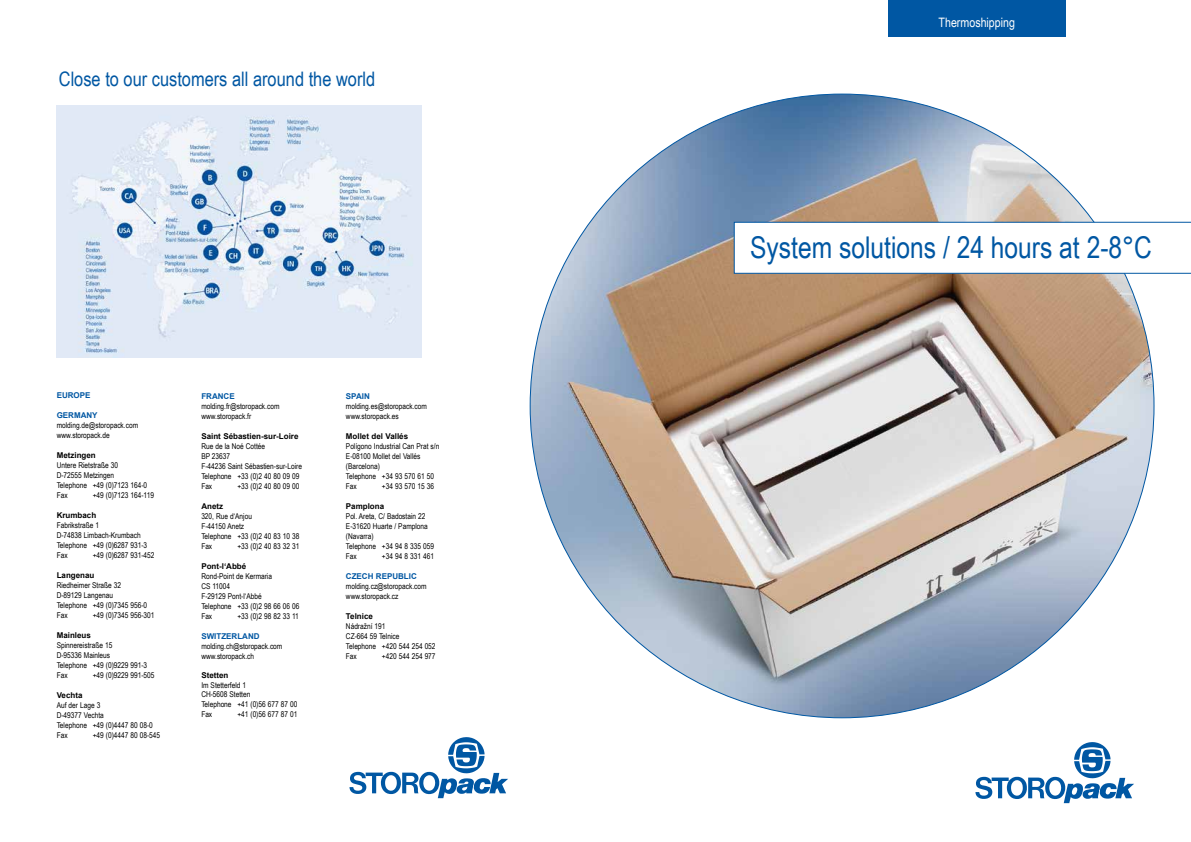
<style>
.page{position:relative;width:1191px;height:842px;background:#fff}
.page>*{position:absolute;margin:0;border:0;box-sizing:border-box;transform-origin:0 0}
.t1{font:30px "Arial Narrow";color:#0057a3}
.t2{font:20px "Arial Narrow";color:#0057a3}
.t3{font:13px "Arial Narrow";color:#fff}
.t4{font:8px/10px "Arial Narrow";color:#000}
.t5{font:700 8px "Arial";color:#000}
.t6{font:700 8px "Arial";color:#0057a3}
</style>
<div class="page">
<div style="left:888px;top:0;width:177px;height:37px;background:#0057a3"></div>
<svg style="left:975px;top:742px;width:159px;height:61px"></svg>
<img style="left:530px;top:94px;width:624px;height:624px;border-radius:312px">
<svg style="left:733px;top:222px;width:458px;height:52px"></svg>
<svg style="left:349px;top:737px;width:159px;height:61px"></svg>
<img style="left:57px;top:105px;width:364px;height:253px">
<h2 class="t2" style="left:59px;top:64px;width:318px">Close to our customers all around the world</h2>
<p class="t6" style="left:57px;top:390px;width:35px">EUROPE</p>
<p class="t6" style="left:57px;top:409px;width:42px">GERMANY</p>
<p class="t4" style="left:57px;top:420px;width:83px">molding.de@storopack.com www.storopack.de</p>
<p class="t5" style="left:57px;top:449px;width:41px">Metzingen</p>
<p class="t4" style="left:57px;top:460px;width:92px">Untere Rietstraße 30<br>D-72555 Metzingen<br>Telephone +49 (0)7123 164-0<br>Fax</p>
<p class="t4" style="left:93px;top:490px;width:63px">+49 (0)7123 164-119</p>
<p class="t5" style="left:57px;top:509px;width:41px">Krumbach</p>
<p class="t4" style="left:57px;top:520px;width:92px">Fabrikstraße 1<br>D-74838 Limbach-Krumbach<br>Telephone +49 (0)6287 931-3<br>Fax</p>
<p class="t4" style="left:93px;top:550px;width:63px">+49 (0)6287 931-452</p>
<p class="t5" style="left:57px;top:569px;width:39px">Langenau</p>
<p class="t4" style="left:57px;top:580px;width:92px">Riedheimer Straße 32<br>D-89129 Langenau<br>Telephone +49 (0)7345 956-0<br>Fax</p>
<p class="t4" style="left:93px;top:610px;width:63px">+49 (0)7345 956-301</p>
<p class="t5" style="left:57px;top:629px;width:36px">Mainleus</p>
<p class="t4" style="left:57px;top:640px;width:92px">Spinnereistraße 15<br>D-95336 Mainleus<br>Telephone +49 (0)9229 991-3<br>Fax</p>
<p class="t4" style="left:93px;top:670px;width:63px">+49 (0)9229 991-505</p>
<p class="t5" style="left:57px;top:689px;width:27px">Vechta</p>
<p class="t4" style="left:57px;top:700px;width:98px">Auf der Lage 3<br>D-49377 Vechta<br>Telephone +49 (0)4447 80 08-0<br>Fax</p>
<p class="t4" style="left:93px;top:730px;width:69px">+49 (0)4447 80 08-545</p>
<p class="t6" style="left:201px;top:390px;width:35px">FRANCE</p>
<p class="t4" style="left:201px;top:400px;width:80px">molding.fr@storopack.com www.storopack.fr</p>
<p class="t5" style="left:201px;top:430px;width:99px">Saint Sébastien-sur-Loire</p>
<p class="t4" style="left:201px;top:440px;width:102px">Rue de la Noé Cottée<br>BP 23637<br>F-44236 Saint Sébastien-sur-Loire<br>Telephone +33 (0)2 40 80 09 09<br>Fax</p>
<p class="t4" style="left:237px;top:480px;width:64px">+33 (0)2 40 80 09 00</p>
<p class="t5" style="left:201px;top:500px;width:23px">Anetz</p>
<p class="t4" style="left:201px;top:510px;width:100px">320, Rue d‘Anjou<br>F-44150 Anetz<br>Telephone +33 (0)2 40 83 10 38<br>Fax</p>
<p class="t4" style="left:237px;top:540px;width:64px">+33 (0)2 40 83 32 31</p>
<p class="t5" style="left:201px;top:560px;width:46px">Pont-l‘Abbé</p>
<p class="t4" style="left:201px;top:570px;width:100px">Rond-Point de Kermaria<br>CS 11004<br>F-29129 Pont-l‘Abbé<br>Telephone +33 (0)2 98 66 06 06<br>Fax</p>
<p class="t4" style="left:237px;top:610px;width:63px">+33 (0)2 98 82 33 11</p>
<p class="t6" style="left:201px;top:630px;width:60px">SWITZERLAND</p>
<p class="t4" style="left:201px;top:640px;width:83px">molding.ch@storopack.com www.storopack.ch</p>
<p class="t5" style="left:201px;top:670px;width:29px">Stetten</p>
<p class="t4" style="left:201px;top:680px;width:98px;line-height:9.6px">Im Stetterfeld 1<br>CH-5608 Stetten<br>Telephone +41 (0)56 677 87 00<br>Fax</p>
<p class="t4" style="left:237px;top:708px;width:62px">+41 (0)56 677 87 01</p>
<p class="t6" style="left:346px;top:390px;width:25px">SPAIN</p>
<p class="t4" style="left:346px;top:400px;width:83px">molding.es@storopack.com www.storopack.es</p>
<p class="t5" style="left:346px;top:430px;width:64px">Mollet del Vallés</p>
<p class="t4" style="left:346px;top:440px;width:95px">Polígono Industrial Can Prat s/n<br>E-08100 Mollet del Vallés (Barcelona)<br>Telephone +34 93 570 61 50<br>Fax</p>
<p class="t4" style="left:382px;top:480px;width:53px">+34 93 570 15 36</p>
<p class="t5" style="left:346px;top:500px;width:40px">Pamplona</p>
<p class="t4" style="left:346px;top:510px;width:89px">Pol. Areta, C/ Badostain 22<br>E-31620 Huarte / Pamplona (Navarra)<br>Telephone +34 94 8 335 059<br>Fax</p>
<p class="t4" style="left:382px;top:550px;width:53px">+34 94 8 331 461</p>
<p class="t6" style="left:346px;top:570px;width:72px">CZECH REPUBLIC</p>
<p class="t4" style="left:346px;top:580px;width:82px">molding.cz@storopack.com www.storopack.cz</p>
<p class="t5" style="left:346px;top:610px;width:28px">Telnice</p>
<p class="t4" style="left:346px;top:620px;width:91px">Nádražní 191<br>CZ-664 59 Telnice<br>Telephone +420 544 254 052<br>Fax</p>
<p class="t4" style="left:382px;top:650px;width:55px">+420 544 254 977</p>
<h3 class="t3" style="left:938px;top:13px;width:78px">Thermoshipping</h3>
<h1 class="t1" style="left:750px;top:226px;width:403px">System solutions / 24 hours at 2-8°C</h1>
</div>
